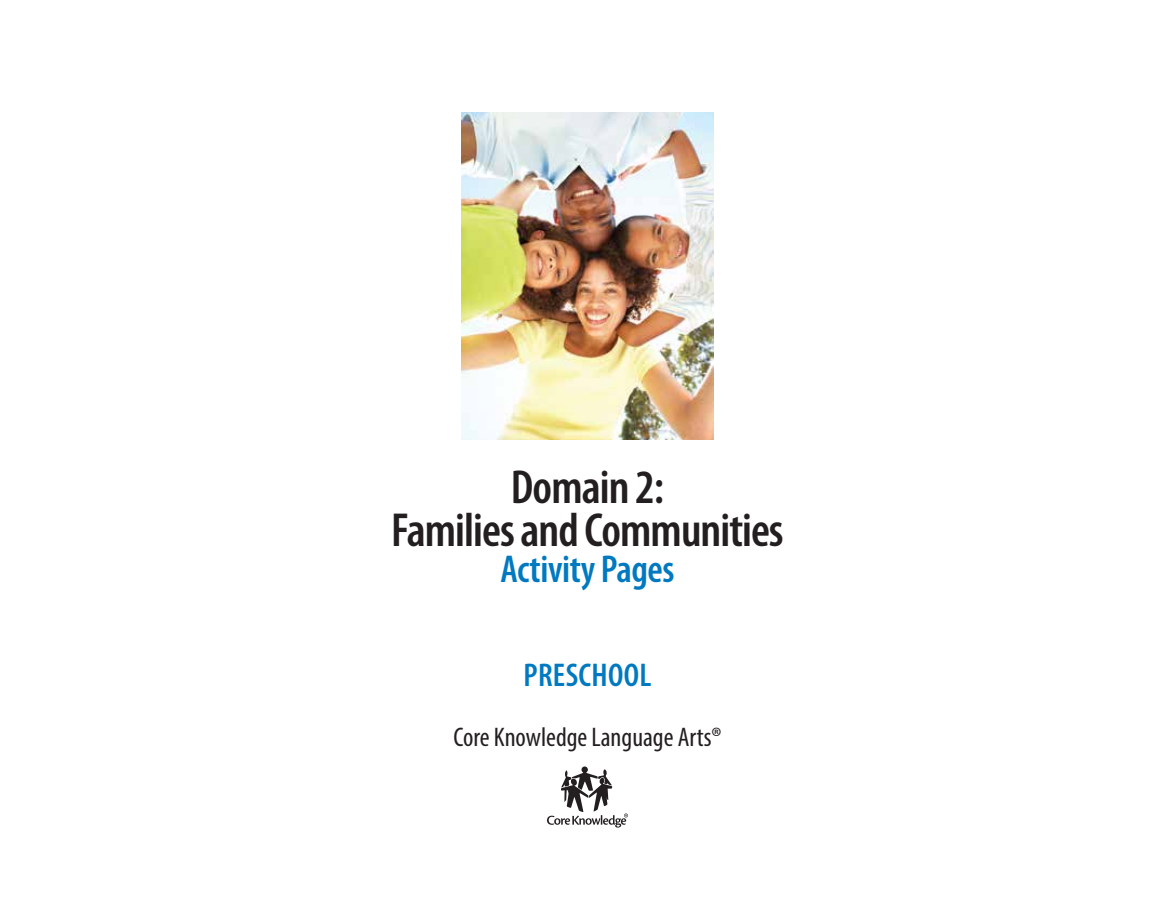
<style>
.page{position:relative;width:1175px;height:918px;background:#fff}
.page>*{position:absolute;margin:0;border:0;box-sizing:border-box;transform-origin:0 0}
.t1{font:600 condensed 48px/43.5px "Myriad Pro";letter-spacing:-.02em;color:#231f20;text-align:center}
.t2{font:600 condensed 39px "Myriad Pro";letter-spacing:-.01em;color:#0079c1}
.t3{font:600 condensed 33px "Myriad Pro";letter-spacing:.01em;color:#0079c1}
.t4{font:condensed 27px "Myriad Pro";color:#231f20}
</style>
<div class="page">
<img style="left:461px;top:112px;width:252px;height:328px">
<svg style="left:547px;top:767px;width:81px;height:61px"></svg>
<p class="t1" style="left:391px;top:464px;width:394px">Domain 2:<br>Families and Communities</p>
<p class="t2" style="left:500px;top:545px;width:176px">Activity Pages</p>
<p class="t3" style="left:523px;top:654px;width:130px">PRESCHOOL</p>
<p class="t4" style="left:453px;top:720px;width:269px">Core Knowledge Language Arts®</p>
</div>
